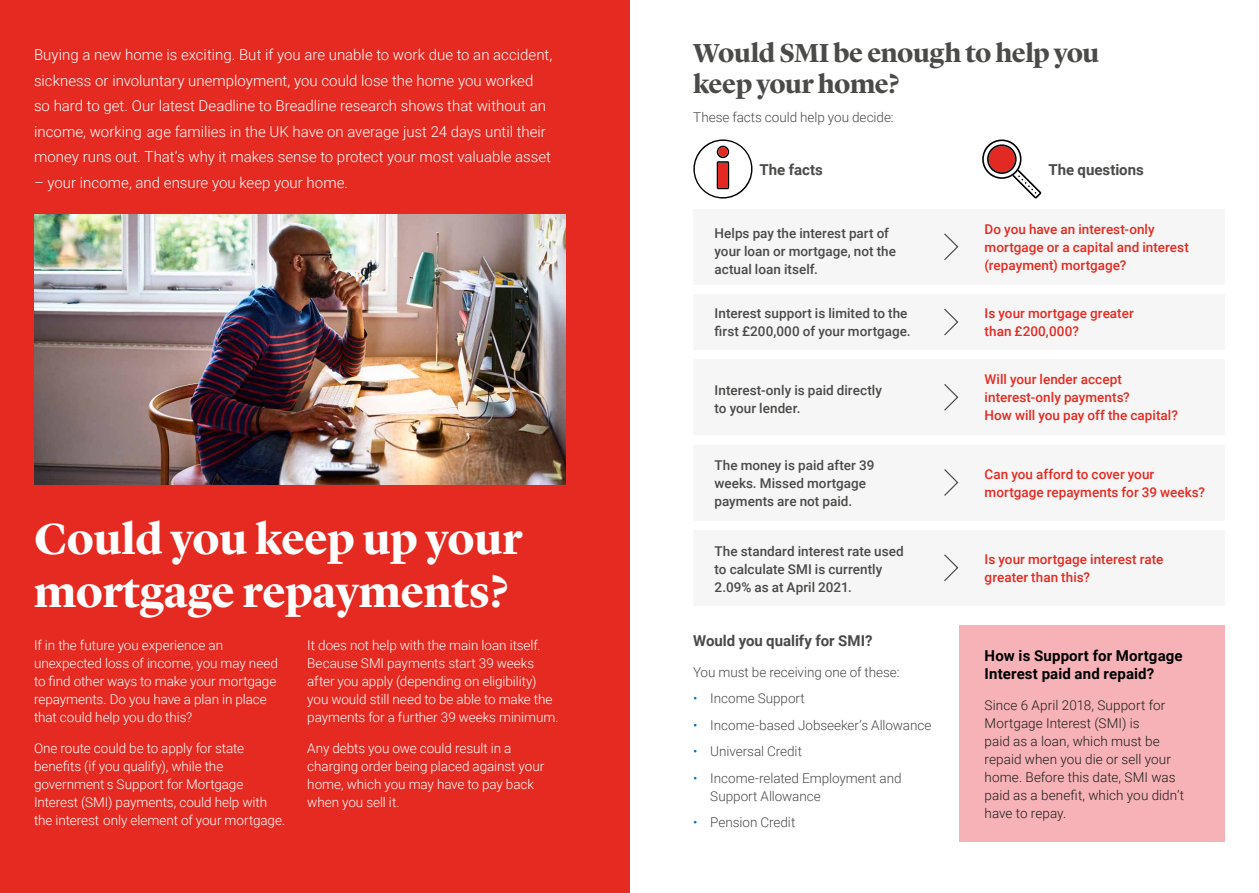
<style>
.page{position:relative;width:1259px;height:893px;background:#fff}
.page>*{position:absolute;margin:0;border:0;box-sizing:border-box;transform-origin:0 0}
.t1{font:700 45px/52.5px "Lyon Display";letter-spacing:-.005em;color:#fff}
.t2{font:700 27px/31.5px "Lyon Display";letter-spacing:-.02em;color:#4a4a49}
.t3{font:300 15px/25.5px "Roboto";color:#fff}
.t4{font:700 15px/18px "Roboto";letter-spacing:.01em;color:#000}
.t5{font:700 15px "Roboto";color:#4a4a49}
.t6{font:300 13.5px/18px "Roboto";letter-spacing:-.005em;color:#fff}
.t7{font:500 13.5px/18px "Roboto";color:#4a4a49}
.t8{font:500 13.5px/18px "Roboto";color:#e52a21}
.t9{font:300 13.5px "Roboto";letter-spacing:-.005em;color:#4a4a49}
.t10{font:300 13.5px/18px "Roboto";letter-spacing:.005em;color:#1d1e1c}
.s1{color:#006fb8}
</style>
<div class="page">
<div style="left:0;top:0;width:629px;height:893px;background:#e52a21"></div>
<div style="left:959px;top:625px;width:266px;height:217px;background:#f6b2b6"></div>
<div style="left:693px;top:209px;width:531px;height:76px;background:#f6f6f6"></div>
<div style="left:693px;top:445px;width:531px;height:75px;background:#f6f6f6"></div>
<div style="left:693px;top:530px;width:531px;height:76px;background:#f6f6f6"></div>
<div style="left:693px;top:359px;width:531px;height:76px;background:#f6f6f6"></div>
<div style="left:693px;top:294px;width:531px;height:56px;background:#f6f6f6"></div>
<svg style="left:693px;top:139px;width:59px;height:60px"></svg>
<div style="left:718px;top:147px;width:9px;height:10px;background:#e22922;border-radius:50%"></div>
<div style="left:718px;top:163px;width:9px;height:25px;background:#e22922"></div>
<svg style="left:982px;top:139px;width:59px;height:60px"></svg>
<img style="left:34px;top:214px;width:532px;height:270px">
<svg style="left:944px;top:233px;width:15px;height:27px"></svg>
<svg style="left:944px;top:308px;width:15px;height:28px"></svg>
<svg style="left:944px;top:384px;width:15px;height:27px"></svg>
<svg style="left:944px;top:469px;width:15px;height:27px"></svg>
<svg style="left:944px;top:554px;width:15px;height:27px"></svg>
<p class="t3" style="left:34px;top:42px;width:520px">Buying a new home is exciting. But if you are unable to work due to an accident, sickness or involuntary unemployment, you could lose the home you worked so hard to get. Our latest Deadline to Breadline research shows that without an income, working age families in the UK have on average just 24 days until their money runs out. That’s why it makes sense to protect your most valuable asset</p>
<p class="t3" style="left:34px;top:169px;width:315px">– your income, and ensure you keep your home.</p>
<h1 class="t1" style="left:34px;top:509px;width:490px">Could you keep up your mortgage repayments?</h1>
<p class="t6" style="left:34px;top:636px;width:245px">If in the future you experience an unexpected loss of income, you may need</p>
<p class="t6" style="left:34px;top:672px;width:244px">to find other ways to make your mortgage</p>
<p class="t6" style="left:34px;top:690px;width:234px">repayments. Do you have a plan in place that could help you do this?</p>
<p class="t6" style="left:34px;top:739px;width:211px">One route could be to apply for state</p>
<p class="t6" style="left:34px;top:757px;width:253px">benefits (if you qualify), while the government s Support for Mortgage Interest (SMI) payments, could help with the interest only element of your mortgage.</p>
<p class="t6" style="left:307px;top:636px;width:253px">It does not help with the main loan itself.<br>Because SMI payments start 39 weeks after you apply (depending on eligibility) you would still need to be able to make the payments for a further 39 weeks minimum.</p>
<p class="t6" style="left:307px;top:739px;width:238px">Any debts you owe could result in a charging order being placed against your home, which you may have to pay back when you sell it.</p>
<h2 class="t2" style="left:693px;top:35px;width:407px">Would SMI be enough to help you keep your home?</h2>
<p class="t9" style="left:693px;top:107px;width:202px">These facts could help you decide:</p>
<h5 class="t5" style="left:759px;top:160px;width:65px">The facts</h5>
<h5 class="t5" style="left:1048px;top:160px;width:97px">The questions</h5>
<p class="t7" style="left:714px;top:224px;width:183px">Helps pay the interest part of your loan or mortgage, not the actual loan itself.</p>
<p class="t7" style="left:714px;top:304px;width:194px">Interest support is limited to the</p>
<p class="t7" style="left:714px;top:322px;width:198px">first £200,000 of your mortgage.</p>
<p class="t7" style="left:714px;top:381px;width:169px">Interest-only is paid directly</p>
<p class="t7" style="left:714px;top:399px;width:87px">to your lender.</p>
<p class="t7" style="left:714px;top:456px;width:161px">The money is paid after 39 weeks. Missed mortgage payments are not paid.</p>
<p class="t7" style="left:714px;top:541px;width:191px">The standard interest rate used to calculate SMI is currently<br>2.09% as at April 2021.</p>
<h5 class="t5" style="left:693px;top:630px;width:181px">Would you qualify for SMI?</h5>
<p class="t9" style="left:693px;top:662px;width:208px">You must be receiving one of these:</p>
<p class="t9" style="left:693px;top:689px;width:113px"><span class="s1">•</span> Income Support</p>
<p class="t9" style="left:693px;top:715px;width:240px"><span class="s1">•</span> Income-based Jobseeker’s Allowance</p>
<p class="t9" style="left:693px;top:742px;width:110px"><span class="s1">•</span> Universal Credit</p>
<p class="t9" style="left:693px;top:768px;width:210px"><span class="s1">•</span> Income-related Employment and</p>
<p class="t9" style="left:710px;top:786px;width:112px">Support Allowance</p>
<p class="t9" style="left:693px;top:813px;width:104px"><span class="s1">•</span> Pension Credit</p>
<p class="t8" style="left:984px;top:219px;width:206px">Do you have an interest-only mortgage or a capital and interest (repayment) mortgage?</p>
<p class="t8" style="left:984px;top:304px;width:151px">Is your mortgage greater</p>
<p class="t8" style="left:984px;top:322px;width:96px">than £200,000?</p>
<p class="t8" style="left:984px;top:370px;width:195px">Will your lender accept interest-only payments?<br>How will you pay off the capital?</p>
<p class="t8" style="left:984px;top:464px;width:222px">Can you afford to cover your mortgage repayments for 39 weeks?</p>
<p class="t8" style="left:984px;top:549px;width:180px">Is your mortgage interest rate greater than this?</p>
<h5 class="t4" style="left:984px;top:646px;width:199px">How is Support for Mortgage<br>Interest paid and repaid?</h5>
<p class="t10" style="left:984px;top:695px;width:201px">Since 6 April 2018, Support for<br>Mortgage Interest (SMI) is<br>paid as a loan, which must be repaid when you die or sell your home. Before this date, SMI was paid as a benefit, which you didn’t</p>
<p class="t10" style="left:984px;top:803px;width:83px">have to repay.</p>
</div>
